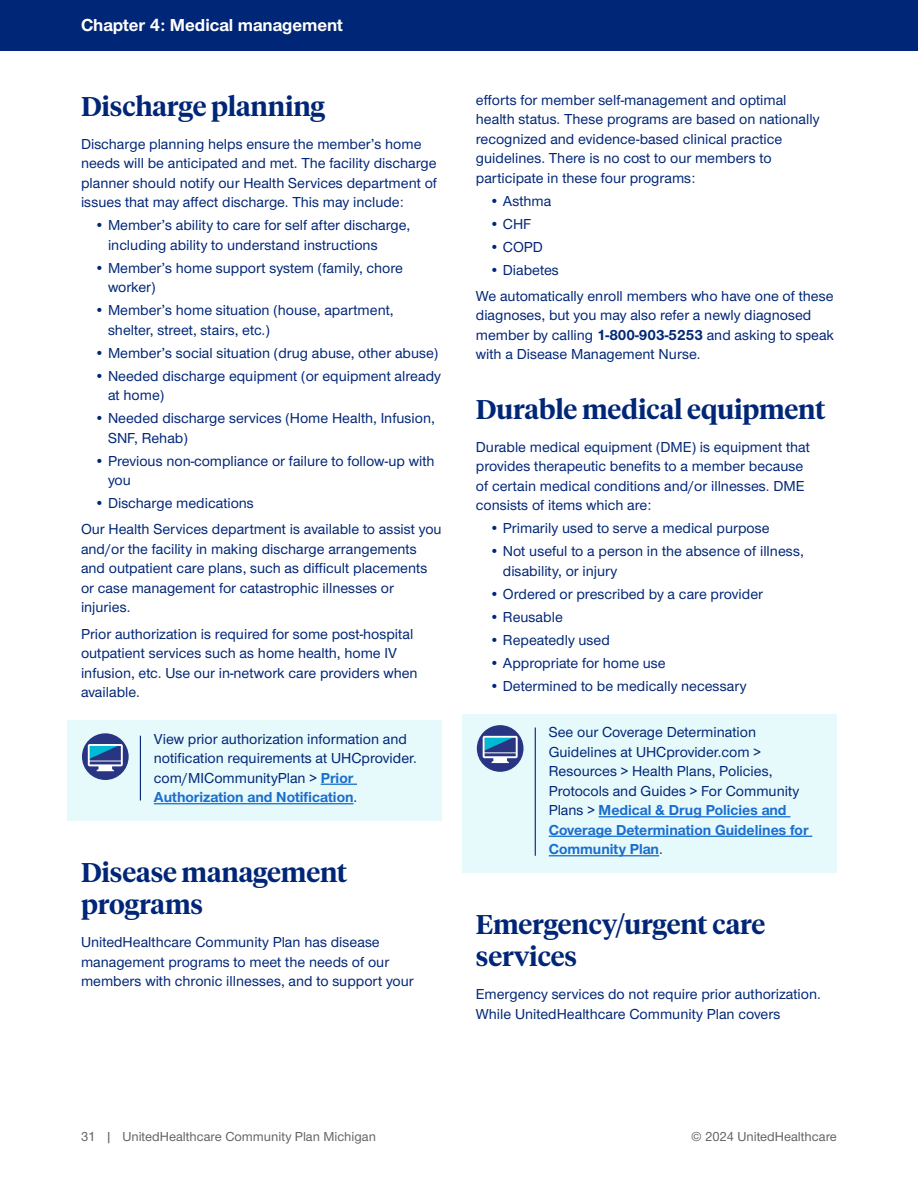
<style>
.page{position:relative;width:918px;height:1188px;background:#fff}
.page>*{position:absolute;margin:0;border:0;box-sizing:border-box;transform-origin:0 0}
.BLUE_MAIN_HEADER{font:600 27px/32.4px "UHC Serif Headline";letter-spacing:-.005em;color:#002677}
.t1{font:700 18px "UHC Sans";color:#fff}
.BODY{font:500 15px/19.5px "UHC Sans";color:#002677}
.CTA{font:500 15px/19.5px "UHC Sans";color:#002677}
.t2{font:13.5px "UHC Sans";color:#636366}
.s1{font-weight:700;color:#196ecf}
.s2{font-weight:700}
</style>
<div class="page">
<div style="left:0;top:0;width:918px;height:51px;background:#002677"></div>
<div style="left:68px;top:720px;width:374px;height:101px;background:#e6f9fb"></div>
<hr style="left:321px;top:784px;width:36px;height:1px;background:#196ecf">
<hr style="left:154px;top:803px;width:200px;height:1px;background:#196ecf">
<div style="left:82px;top:733px;width:47px;height:47px;background:#283582;border-radius:50%"></div>
<svg style="left:88px;top:744px;width:35px;height:27px"></svg>
<hr style="left:140px;top:736px;width:1px;height:65px;background:#002677">
<div style="left:462px;top:714px;width:375px;height:159px;background:#e6f9fb"></div>
<hr style="left:599px;top:816px;width:191px;height:1px;background:#196ecf">
<hr style="left:549px;top:836px;width:263px;height:1px;background:#196ecf">
<hr style="left:549px;top:855px;width:110px;height:1px;background:#196ecf">
<svg style="left:477px;top:725px;width:47px;height:47px"></svg>
<svg style="left:483px;top:736px;width:35px;height:27px"></svg>
<hr style="left:535px;top:728px;width:1px;height:128px;background:#002677">
<p class="t1" style="left:81px;top:13px;width:264px">Chapter 4: Medical management</p>
<p class="BLUE_MAIN_HEADER" style="left:81px;top:89px;width:246px">Discharge planning</p>
<p class="BODY" style="left:81px;top:133px;width:358px">Discharge planning helps ensure the member’s home needs will be anticipated and met. The facility discharge planner should notify our Health Services department of issues that may affect discharge. This may include:</p>
<p class="BODY" style="left:108px;top:215px;width:304px;text-indent:-14px">• Member’s ability to care for self after discharge, including ability to understand instructions</p>
<p class="BODY" style="left:108px;top:257px;width:297px;text-indent:-14px">• Member’s home support system (family, chore worker)</p>
<p class="BODY" style="left:108px;top:300px;width:287px;text-indent:-14px">• Member’s home situation (house, apartment, shelter, street, stairs, etc.)</p>
<p class="BODY" style="left:94px;top:342px;width:345px">• Member’s social situation (drug abuse, other abuse)</p>
<p class="BODY" style="left:108px;top:365px;width:335px;text-indent:-14px">• Needed discharge equipment (or equipment already at home)</p>
<p class="BODY" style="left:108px;top:408px;width:328px;text-indent:-14px">• Needed discharge services (Home Health, Infusion,<br>SNF, Rehab)</p>
<p class="BODY" style="left:108px;top:450px;width:328px;text-indent:-14px">• Previous non-compliance or failure to follow-up with you</p>
<p class="BODY" style="left:94px;top:493px;width:161px">• Discharge medications</p>
<p class="BODY" style="left:81px;top:519px;width:362px">Our Health Services department is available to assist you and/or the facility in making discharge arrangements and outpatient care plans, such as difficult placements or case management for catastrophic illnesses or injuries.</p>
<p class="BODY" style="left:81px;top:623px;width:338px">Prior authorization is required for some post-hospital outpatient services such as home health, home IV infusion, etc. Use our in-network care providers when available.</p>
<p class="CTA" style="left:154px;top:728px;width:264px">View prior authorization information and notification requirements at UHCprovider. com/MICommunityPlan &gt; <span class="s1">Prior Authorization and Notification</span>.</p>
<p class="BLUE_MAIN_HEADER" style="left:81px;top:855px;width:268px">Disease management programs</p>
<p class="BODY" style="left:81px;top:932px;width:334px">UnitedHealthcare Community Plan has disease management programs to meet the needs of our members with chronic illnesses, and to support your</p>
<p class="BODY" style="left:476px;top:89px;width:345px">efforts for member self-management and optimal health status. These programs are based on nationally recognized and evidence-based clinical practice guidelines. There is no cost to our members to participate in these four programs:</p>
<p class="BODY" style="left:489px;top:190px;width:64px">• Asthma</p>
<p class="BODY" style="left:489px;top:213px;width:43px">• CHF</p>
<p class="BODY" style="left:489px;top:236px;width:55px">• COPD</p>
<p class="BODY" style="left:489px;top:259px;width:71px">• Diabetes</p>
<p class="BODY" style="left:476px;top:285px;width:360px">We automatically enroll members who have one of these diagnoses, but you may also refer a newly diagnosed member by calling <span class="s2">1-800-903-5253</span> and asking to speak with a Disease Management Nurse.</p>
<p class="BLUE_MAIN_HEADER" style="left:476px;top:392px;width:351px">Durable medical equipment</p>
<p class="BODY" style="left:476px;top:436px;width:336px">Durable medical equipment (DME) is equipment that provides therapeutic benefits to a member because of certain medical conditions and/or illnesses. DME consists of items which are:</p>
<p class="BODY" style="left:489px;top:518px;width:282px">• Primarily used to serve a medical purpose</p>
<p class="BODY" style="left:503px;top:541px;width:302px;text-indent:-14px">• Not useful to a person in the absence of illness, disability, or injury</p>
<p class="BODY" style="left:489px;top:583px;width:275px">• Ordered or prescribed by a care provider</p>
<p class="BODY" style="left:489px;top:606px;width:75px">• Reusable</p>
<p class="BODY" style="left:489px;top:629px;width:122px">• Repeatedly used</p>
<p class="BODY" style="left:489px;top:652px;width:178px">• Appropriate for home use</p>
<p class="BODY" style="left:489px;top:675px;width:259px">• Determined to be medically necessary</p>
<p class="CTA" style="left:549px;top:722px;width:261px">See our Coverage Determination<br>Guidelines at UHCprovider.com &gt;<br>Resources &gt; Health Plans, Policies,<br>Protocols and Guides &gt; For Community<br>Plans &gt; <span class="s1">Medical &amp; Drug Policies and<br>Coverage Determination Guidelines for<br>Community Plan</span>.</p>
<p class="BLUE_MAIN_HEADER" style="left:476px;top:907px;width:291px">Emergency/urgent care services</p>
<p class="BODY" style="left:476px;top:984px;width:346px">Emergency services do not require prior authorization.<br>While UnitedHealthcare Community Plan covers</p>
<p class="t2" style="left:81px;top:1128px;width:297px">31 | UnitedHealthcare Community Plan Michigan</p>
<p class="t2" style="left:691px;top:1128px;width:147px">© 2024 UnitedHealthcare</p>
</div>
